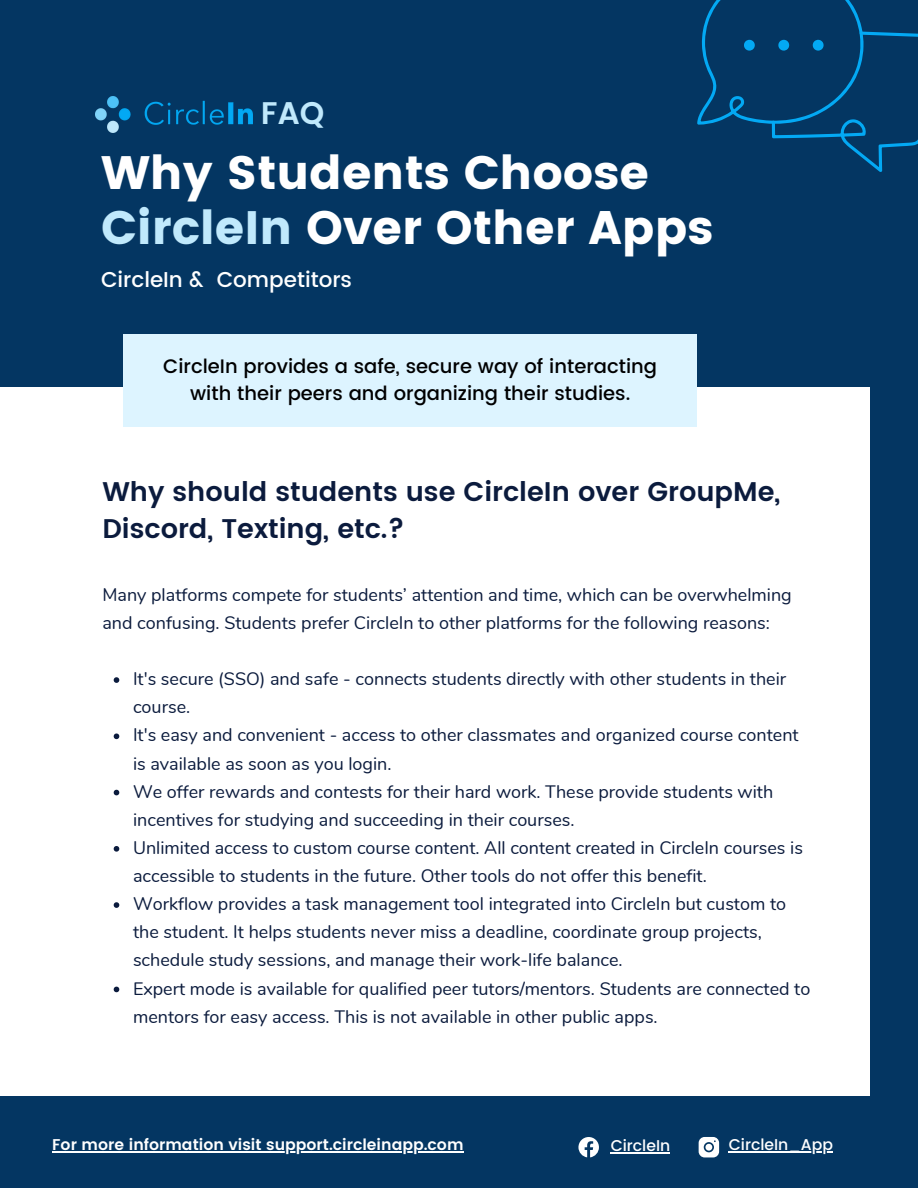
<style>
.page{position:relative;width:918px;height:1188px;background:#043662}
.page>*{position:absolute;margin:0;border:0;box-sizing:border-box;transform-origin:0 0}
.t1{font:46.8px/55.2px "Poppins";color:#fff}
.t2{font:600 31.2px "Poppins";color:#c0e9fc}
.t3{font:600 27px/37.2px "Poppins";color:#0b1b3d}
.t4{font:500 21.45px "Poppins";color:#fff}
.t5{font:500 19.5px/26.4px "Poppins";color:#000;text-align:center}
.t6{font:18px/28.2px "Nunito";color:#0b1b3d}
.t7{font:600 15.6px "Poppins";color:#fff}
.t8{font:500 15.6px "Poppins";color:#fff}
.s1{color:#c0e9fc}
</style>
<div class="page">
<div style="left:0;top:387px;width:870px;height:709px;background:#fff"></div>
<img style="left:95px;top:97px;width:158px;height:36px">
<svg style="left:578px;top:1137px;width:21px;height:20px"></svg>
<hr style="left:611px;top:1152px;width:59px;height:1px;background:#fff">
<svg style="left:699px;top:1137px;width:20px;height:20px"></svg>
<hr style="left:729px;top:1151px;width:104px;height:1px;background:#fff">
<hr style="left:52px;top:1151px;width:412px;height:1px;background:#fff">
<svg style="left:697px;top:0;width:221px;height:172px"></svg>
<div style="left:124px;top:335px;width:573px;height:92px;background:#ddf4ff"></div>
<svg style="left:114px;top:677px;width:5px;height:6px"></svg>
<svg style="left:114px;top:734px;width:5px;height:5px"></svg>
<svg style="left:114px;top:790px;width:5px;height:5px"></svg>
<svg style="left:114px;top:846px;width:5px;height:6px"></svg>
<svg style="left:114px;top:902px;width:5px;height:6px"></svg>
<svg style="left:114px;top:987px;width:5px;height:5px"></svg>
<p class="t2" style="left:261px;top:95px;width:65px">FAQ</p>
<p class="t1" style="left:101px;top:145px;width:614px">Why Students Choose<br><span class="s1">CircleIn</span> Over Other Apps</p>
<p class="t4" style="left:101px;top:267px;width:253px">CircleIn &amp; Competitors</p>
<p class="t5" style="left:163px;top:353px;width:495px">CircleIn provides a safe, secure way of interacting with their peers and organizing their studies.</p>
<p class="t3" style="left:102px;top:473px;width:680px">Why should students use CircleIn over GroupMe,<br>Discord, Texting, etc.?</p>
<p class="t6" style="left:102px;top:581px;width:691px">Many platforms compete for students’ attention and time, which can be overwhelming and confusing. Students prefer CircleIn to other platforms for the following reasons:</p>
<p class="t6" style="left:133px;top:665px;width:655px">It's secure (SSO) and safe - connects students directly with other students in their course.</p>
<p class="t6" style="left:133px;top:721px;width:667px">It's easy and convenient - access to other classmates and organized course content is available as soon as you login.</p>
<p class="t6" style="left:133px;top:778px;width:642px">We offer rewards and contests for their hard work. These provide students with incentives for studying and succeeding in their courses.</p>
<p class="t6" style="left:133px;top:834px;width:672px">Unlimited access to custom course content. All content created in CircleIn courses is accessible to students in the future. Other tools do not offer this benefit.</p>
<p class="t6" style="left:133px;top:890px;width:655px">Workflow provides a task management tool integrated into CircleIn but custom to the student. It helps students never miss a deadline, coordinate group projects, schedule study sessions, and manage their work-life balance.</p>
<p class="t6" style="left:133px;top:974px;width:679px">Expert mode is available for qualified peer tutors/mentors. Students are connected to mentors for easy access. This is not available in other public apps.</p>
<p class="t7" style="left:52px;top:1135px;width:413px">For more information visit support.circleinapp.com</p>
<p class="t8" style="left:611px;top:1136px;width:61px">CircleIn</p>
<p class="t8" style="left:729px;top:1135px;width:106px">CircleIn_App</p>
</div>
